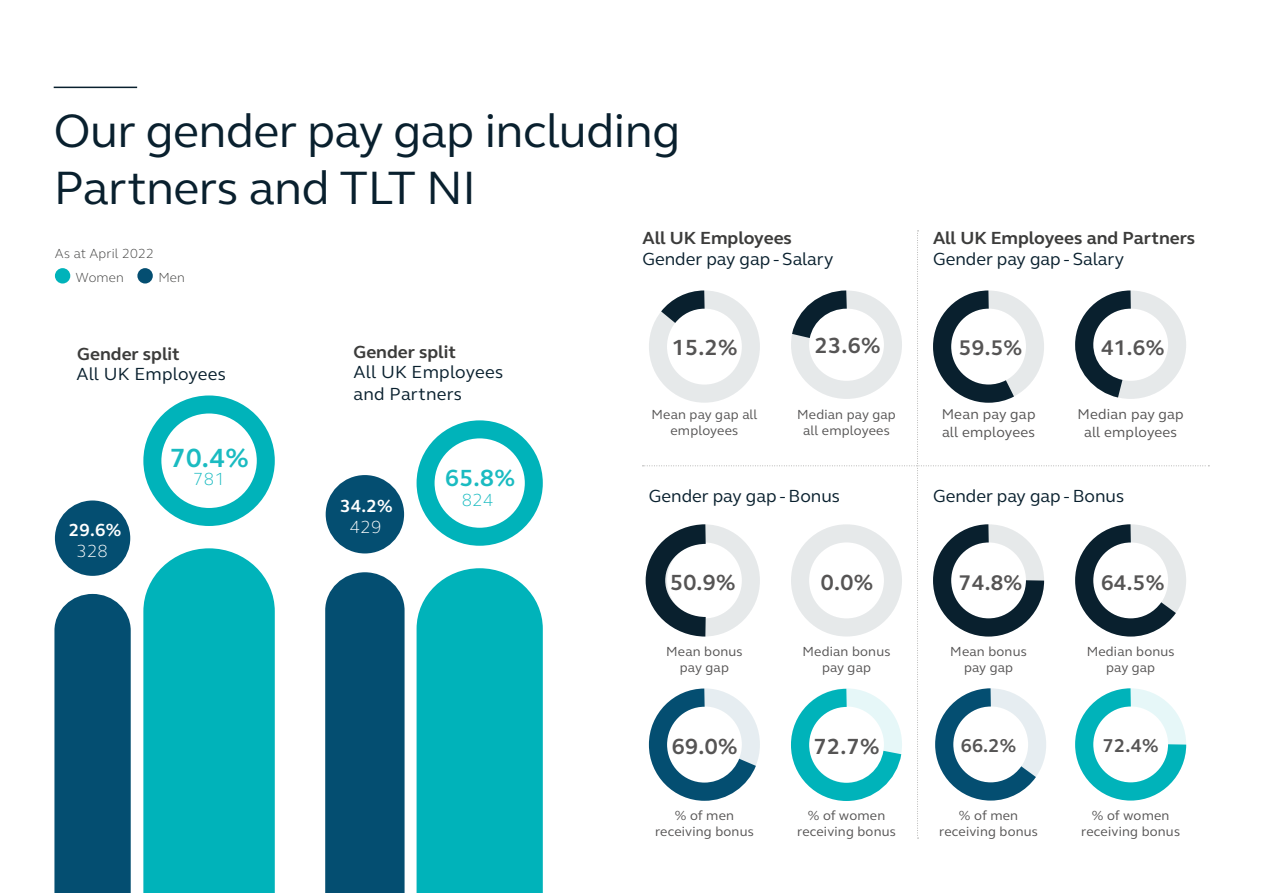
<style>
.page{position:relative;width:1263px;height:893px;background:#fff}
.page>*{position:absolute;margin:0;border:0;box-sizing:border-box;transform-origin:0 0}
.t1{font:48px/57.6px "FS Elliot";letter-spacing:-.01em;color:#09202e}
.t2{font:700 27px "FS Elliot";color:#1abbc1}
.t3{font:700 24px "FS Elliot";color:#1abbc1}
.t4{font:700 22.5px "FS Elliot";letter-spacing:.015em;color:#555454}
.t5{font:700 21.75px "FS Elliot";letter-spacing:.015em;color:#555454}
.t6{font:700 19.05px "FS Elliot";color:#555454}
.t7{font:18px/21.6px "FS Elliot";color:#09202e}
.t8{font:700 18px "FS Elliot";color:#3c3c3b}
.t9{font:700 18px "FS Elliot";color:#fff}
.t10{font:300 18px "FS Elliot";letter-spacing:.015em;color:#1abbc1}
.t11{font:300 18px "FS Elliot";letter-spacing:.015em;color:#fff}
.t12{font:14.55px/17.4px "FS Elliot";letter-spacing:.015em;color:#555454}
.t13{font:13.5px/16.2px "FS Elliot";letter-spacing:.015em;color:#555454;text-align:center}
.t14{font:300 13.5px "FS Elliot";letter-spacing:.015em;color:#3c3c3b}
</style>
<div class="page">
<div style="left:326px;top:475px;width:78px;height:78px;background:#044e71;border-radius:50%"></div>
<div style="left:54px;top:594px;width:77px;height:299px;background:#044e71"></div>
<div style="left:325px;top:572px;width:80px;height:321px;background:#044e71"></div>
<svg style="left:143px;top:548px;width:132px;height:345px;background:#11b8be"></svg>
<div style="left:417px;top:568px;width:126px;height:325px;background:#00b3ba"></div>
<div style="left:55px;top:500px;width:75px;height:76px;background:#044e71;border-radius:50%"></div>
<div style="left:143px;top:395px;width:132px;height:131px;border:18px solid #00b3ba;border-radius:50%"></div>
<div style="left:417px;top:420px;width:126px;height:126px;border:18px solid #00b3ba;border-radius:50%"></div>
<hr style="left:54px;top:87px;width:83px;height:1px;background:#09202e">
<div style="left:55px;top:268px;width:15px;height:16px;background:#00b3ba;border-radius:50%"></div>
<div style="left:137px;top:268px;width:16px;height:16px;background:#044e71;border-radius:50%"></div>
<svg style="left:642px;top:231px;width:567px;height:608px"></svg>
<h1 class="t1" style="left:54px;top:100px;width:628px">Our gender pay gap including<br>Partners and TLT NI</h1>
<p class="t14" style="left:55px;top:244px;width:101px">As at April 2022</p>
<p class="t14" style="left:76px;top:268px;width:50px">Women</p>
<p class="t14" style="left:158px;top:268px;width:28px">Men</p>
<h3 class="t8" style="left:642px;top:226px;width:151px">All UK Employees</h3>
<h3 class="t7" style="left:642px;top:248px;width:193px">Gender pay gap - Salary</h3>
<h3 class="t8" style="left:933px;top:226px;width:264px">All UK Employees and Partners</h3>
<h3 class="t7" style="left:933px;top:248px;width:193px">Gender pay gap - Salary</h3>
<h3 class="t8" style="left:77px;top:342px;width:104px">Gender split</h3>
<h3 class="t7" style="left:76px;top:363px;width:151px">All UK Employees</h3>
<h2 class="t2" style="left:170px;top:439px;width:80px">70.4%</h2>
<h3 class="t9" style="left:69px;top:518px;width:54px">29.6%</h3>
<h3 class="t11" style="left:76px;top:539px;width:33px">328</h3>
<h3 class="t10" style="left:193px;top:467px;width:33px">781</h3>
<h3 class="t8" style="left:354px;top:340px;width:104px">Gender split</h3>
<h3 class="t7" style="left:354px;top:361px;width:151px">All UK Employees and Partners</h3>
<h3 class="t9" style="left:340px;top:494px;width:54px">34.2%</h3>
<h3 class="t11" style="left:350px;top:515px;width:33px">429</h3>
<h3 class="t3" style="left:445px;top:462px;width:72px">65.8%</h3>
<h3 class="t10" style="left:462px;top:487px;width:33px">824</h3>
<h3 class="t4" style="left:815px;top:331px;width:67px">23.6%</h3>
<h3 class="t5" style="left:1101px;top:333px;width:65px">41.6%</h3>
<h3 class="t4" style="left:672px;top:332px;width:67px">15.2%</h3>
<h3 class="t5" style="left:959px;top:333px;width:65px">59.5%</h3>
<p class="t13" style="left:797px;top:405px;width:100px">Median pay gap all employees</p>
<p class="t12" style="left:1077px;top:405px;width:108px;text-align:center">Median pay gap all employees</p>
<p class="t13" style="left:651px;top:406px;width:107px">Mean pay gap all employees</p>
<p class="t12" style="left:942px;top:405px;width:95px">Mean pay gap all employees</p>
<h3 class="t7" style="left:649px;top:484px;width:193px">Gender pay gap - Bonus</h3>
<h3 class="t7" style="left:933px;top:485px;width:193px">Gender pay gap - Bonus</h3>
<h3 class="t4" style="left:670px;top:567px;width:67px">50.9%</h3>
<h3 class="t5" style="left:959px;top:568px;width:65px">74.8%</h3>
<h3 class="t4" style="left:821px;top:567px;width:54px">0.0%</h3>
<h3 class="t5" style="left:1101px;top:568px;width:65px">64.5%</h3>
<p class="t13" style="left:666px;top:643px;width:78px">Mean bonus pay gap</p>
<p class="t13" style="left:950px;top:643px;width:78px">Mean bonus pay gap</p>
<p class="t13" style="left:802px;top:643px;width:89px">Median bonus pay gap</p>
<p class="t13" style="left:1087px;top:643px;width:89px">Median bonus pay gap</p>
<h3 class="t4" style="left:672px;top:731px;width:67px">69.0%</h3>
<h3 class="t6" style="left:961px;top:732px;width:57px">66.2%</h3>
<h3 class="t6" style="left:1103px;top:732px;width:57px">72.4%</h3>
<h3 class="t4" style="left:814px;top:731px;width:67px">72.7%</h3>
<p class="t13" style="left:655px;top:807px;width:100px">% of men receiving bonus</p>
<p class="t13" style="left:939px;top:807px;width:100px">% of men receiving bonus</p>
<p class="t13" style="left:797px;top:807px;width:100px">% of women receiving bonus</p>
<p class="t13" style="left:1081px;top:807px;width:100px">% of women receiving bonus</p>
</div>
